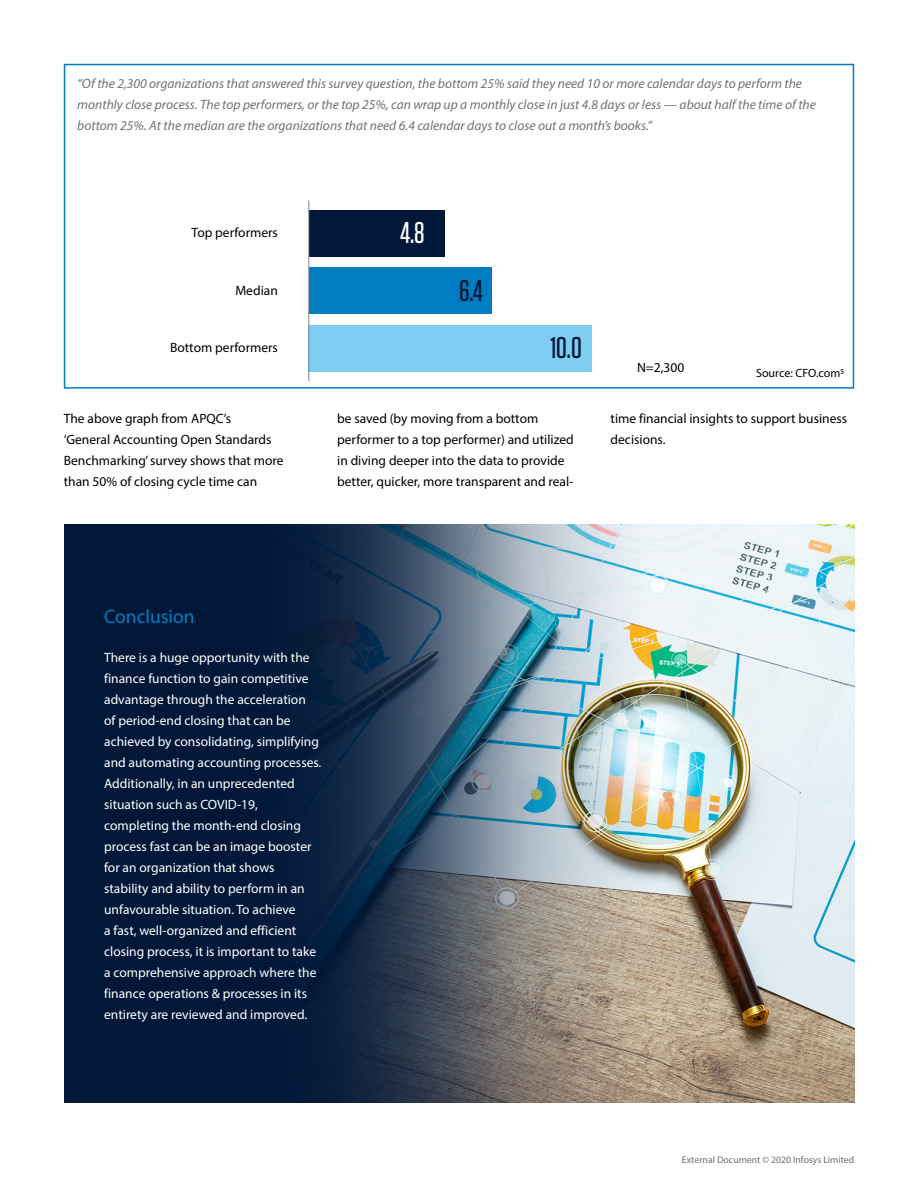
<style>
.page{position:relative;width:918px;height:1188px;background:#fff}
.page>*{position:absolute;margin:0;border:0;box-sizing:border-box;transform-origin:0 0}
.t1{font:500 30px "Tungsten";color:#001738}
.t2{font:500 30px "Tungsten";color:#fff}
.t3{font:19.5px "Myriad Pro";color:#007dc3}
.t4{font:13.5px/21px "Myriad Pro";color:#fff}
.t5{font:13.5px/21px "Myriad Pro";color:#000}
.t6{font:italic 13.5px/21px "Myriad Pro";color:#6e7276}
.t7{font:12px "Myriad Pro";color:#000}
.t8{font:9.75px "Myriad Pro";color:#6d6e71}
</style>
<div class="page">
<img style="left:64px;top:525px;width:790px;height:578px">
<div style="left:309px;top:210px;width:135px;height:46px;background:#001738"></div>
<div style="left:309px;top:268px;width:183px;height:46px;background:#007cc3"></div>
<div style="left:309px;top:325px;width:283px;height:47px;background:#7dcef1"></div>
<hr style="left:308px;top:200px;width:1px;height:181px;background:#808285">
<div style="left:64px;top:64px;width:790px;height:325px;border:2px solid #007cc3"></div>
<p class="t6" style="left:77px;top:73px;width:740px">“Of the 2,300 organizations that answered this survey question, the bottom 25% said they need 10 or more calendar days to perform the monthly close process. The top performers, or the top 25%, can wrap up a monthly close in just 4.8 days or less — about half the time of the bottom 25%. At the median are the organizations that need 6.4 calendar days to close out a month’s books.”</p>
<p class="t5" style="left:192px;top:222px;width:88px">Top performers</p>
<h1 class="t2" style="left:400px;top:217px;width:26px">4.8</h1>
<p class="t5" style="left:235px;top:280px;width:44px">Median</p>
<h1 class="t1" style="left:459px;top:275px;width:25px">6.4</h1>
<p class="t5" style="left:170px;top:337px;width:109px">Bottom performers</p>
<h1 class="t1" style="left:550px;top:332px;width:33px">10.0</h1>
<p class="t5" style="left:637px;top:356px;width:49px">N=2,300</p>
<p class="t7" style="left:756px;top:365px;width:89px">Source: CFO.com5</p>
<p class="t5" style="left:64px;top:407px;width:221px">The above graph from APQC’s<br>‘General Accounting Open Standards Benchmarking’ survey shows that more than 50% of closing cycle time can</p>
<p class="t5" style="left:337px;top:407px;width:238px">be saved (by moving from a bottom performer to a top performer) and utilized in diving deeper into the data to provide better, quicker, more transparent and real-</p>
<p class="t5" style="left:611px;top:407px;width:238px">time financial insights to support business decisions.</p>
<h2 class="t3" style="left:104px;top:605px;width:92px">Conclusion</h2>
<p class="t4" style="left:104px;top:647px;width:219px">There is a huge opportunity with the finance function to gain competitive advantage through the acceleration<br>of period-end closing that can be achieved by consolidating, simplifying and automating accounting processes.<br>Additionally, in an unprecedented situation such as COVID-19, completing the month-end closing process fast can be an image booster for an organization that shows stability and ability to perform in an unfavourable situation. To achieve<br>a fast, well-organized and efficient closing process, it is important to take a comprehensive approach where the finance operations &amp; processes in its entirety are reviewed and improved.</p>
<p class="t8" style="left:682px;top:1154px;width:174px">External Document © 2020 Infosys Limited</p>
</div>
